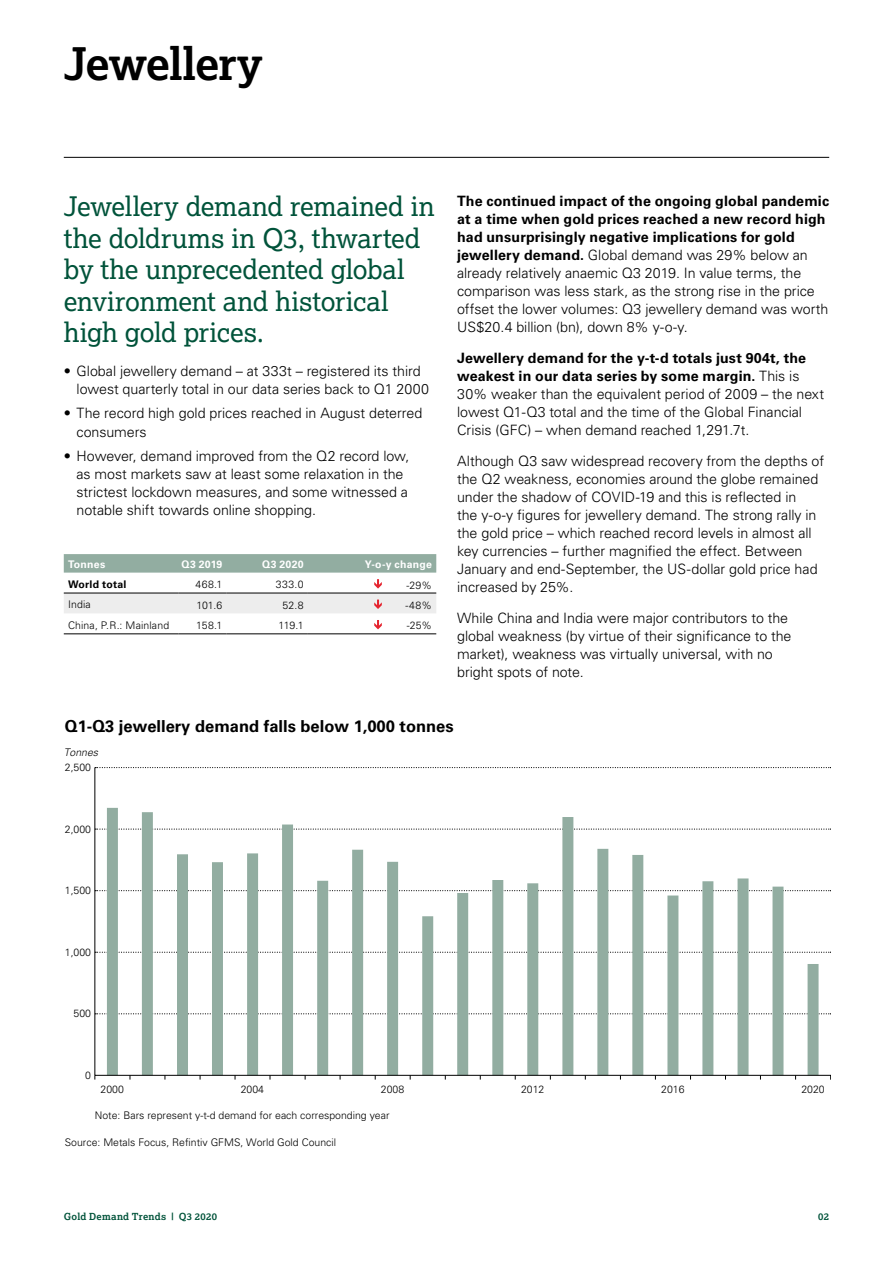
<style>
.page{position:relative;width:893px;height:1263px;background:#fff}
.page>*{position:absolute;margin:0;border:0;box-sizing:border-box;transform-origin:0 0}
.Page_Heading{font:700 45px "Lexia";letter-spacing:-.02em;color:#000}
.Introduction_Green_S{font:27px/31.5px "Lexia";letter-spacing:-.01em;color:#00533a}
.t1{font:700 16.5px "Univers";color:#000}
.Body_copy_Univers_9{font:300 14.25px/18px "Univers";letter-spacing:-.005em;color:#000}
.Table_text_-_Left{font:300 10.5px "Univers";color:#000}
.Table_text_-_Right{font:300 10.5px "Univers";letter-spacing:.025em;color:#000}
.Table_Top_-_Right{font:700 10.5px "Univers";letter-spacing:.02em;color:#fff}
.Table_text_-_Left-2{font:700 10.5px "Univers";letter-spacing:.025em;color:#000}
.t2{font:italic 300 10.5px "Univers";color:#000}
.t3{font:700 9.75px "Lexia";letter-spacing:.03em;color:#00533a}
.s1{font-weight:700}
</style>
<div class="page">
<hr style="left:64px;top:157px;width:765px;height:1px;background:#000">
<svg style="left:64px;top:554px;width:372px;height:19px;background:#94afa3"></svg>
<hr style="left:64px;top:634px;width:115px;height:1px;background:#000">
<hr style="left:179px;top:634px;width:48px;height:1px;background:#000">
<hr style="left:227px;top:634px;width:81px;height:1px;background:#000">
<hr style="left:308px;top:634px;width:128px;height:1px;background:#000">
<svg style="left:64px;top:579px;width:372px;height:34px"></svg>
<svg style="left:374px;top:620px;width:8px;height:9px"></svg>
<svg style="left:94px;top:767px;width:737px;height:313px"></svg>
<p class="Page_Heading" style="left:64px;top:35px;width:200px">Jewellery</p>
<p class="Introduction_Green_S" style="left:64px;top:190px;width:372px">Jewellery demand remained in the doldrums in Q3, thwarted by the unprecedented global environment and historical high gold prices.</p>
<p class="Body_copy_Univers_9" style="left:77px;top:362px;width:354px;text-indent:-13px">• Global jewellery demand – at 333t – registered its third lowest quarterly total in our data series back to Q1 2000</p>
<p class="Body_copy_Univers_9" style="left:77px;top:404px;width:347px;text-indent:-13px">• The record high gold prices reached in August deterred consumers</p>
<p class="Body_copy_Univers_9" style="left:77px;top:446px;width:334px;text-indent:-13px">• However, demand improved from the Q2 record low, as most markets saw at least some relaxation in the strictest lockdown measures, and some witnessed a notable shift towards online shopping.</p>
<p class="Table_Top_-_Right" style="left:68px;top:558px;width:39px">Tonnes</p>
<p class="Table_Top_-_Right" style="left:181px;top:558px;width:42px">Q3 2019</p>
<p class="Table_Top_-_Right" style="left:262px;top:558px;width:43px">Q3 2020</p>
<p class="Table_Top_-_Right" style="left:365px;top:558px;width:69px">Y-o-y change</p>
<p class="Table_text_-_Left-2" style="left:68px;top:578px;width:60px">World total</p>
<p class="Table_text_-_Right" style="left:195px;top:578px;width:29px">468.1</p>
<p class="Table_text_-_Right" style="left:276px;top:578px;width:29px">333.0</p>
<p class="Table_text_-_Right" style="left:406px;top:578px;width:27px">-29%</p>
<p class="Table_text_-_Left" style="left:68px;top:598px;width:24px">India</p>
<p class="Table_text_-_Right" style="left:196px;top:598px;width:28px">101.6</p>
<p class="Table_text_-_Right" style="left:282px;top:598px;width:23px">52.8</p>
<p class="Table_text_-_Right" style="left:406px;top:599px;width:28px">-48%</p>
<p class="Table_text_-_Left" style="left:68px;top:619px;width:103px">China, P.R.: Mainland</p>
<p class="Table_text_-_Right" style="left:196px;top:619px;width:28px">158.1</p>
<p class="Table_text_-_Right" style="left:279px;top:619px;width:26px">119.1</p>
<p class="Table_text_-_Right" style="left:407px;top:619px;width:27px">-25%</p>
<p class="Body_copy_Univers_9" style="left:457px;top:192px;width:373px"><span class="s1">The continued impact of the ongoing global pandemic at a time when gold prices reached a new record high had unsurprisingly negative implications for gold jewellery demand.</span> Global demand was 29% below an already relatively anaemic Q3 2019. In value terms, the comparison was less stark, as the strong rise in the price offset the lower volumes: Q3 jewellery demand was worth US$20.4 billion (bn), down 8% y-o-y.</p>
<p class="Body_copy_Univers_9" style="left:457px;top:349px;width:368px"><span class="s1">Jewellery demand for the y-t-d totals just 904t, the weakest in our data series by some margin.</span> This is 30% weaker than the equivalent period of 2009 – the next lowest Q1-Q3 total and the time of the Global Financial Crisis (GFC) – when demand reached 1,291.7t.</p>
<p class="Body_copy_Univers_9" style="left:457px;top:451px;width:368px">Although Q3 saw widespread recovery from the depths of the Q2 weakness, economies around the globe remained under the shadow of COVID-19 and this is reflected in<br>the y-o-y figures for jewellery demand. The strong rally in the gold price – which reached record levels in almost all key currencies – further magnified the effect. Between January and end-September, the US-dollar gold price had increased by 25%.</p>
<p class="Body_copy_Univers_9" style="left:457px;top:608px;width:336px">While China and India were major contributors to the global weakness (by virtue of their significance to the market), weakness was virtually universal, with no bright spots of note.</p>
<p class="t1" style="left:65px;top:716px;width:390px">Q1-Q3 jewellery demand falls below 1,000 tonnes</p>
<p class="t2" style="left:64px;top:746px;width:36px">Tonnes</p>
<p class="Table_text_-_Left" style="left:65px;top:761px;width:28px">2,500</p>
<p class="Table_text_-_Left" style="left:65px;top:822px;width:28px">2,000</p>
<p class="Table_text_-_Left" style="left:65px;top:884px;width:28px">1,500</p>
<p class="Table_text_-_Left" style="left:65px;top:945px;width:28px">1,000</p>
<p class="Table_text_-_Left" style="left:74px;top:1007px;width:19px">500</p>
<p class="Table_text_-_Left" style="left:85px;top:1069px;width:7px">0</p>
<p class="Table_text_-_Left" style="left:101px;top:1083px;width:25px">2000</p>
<p class="Table_text_-_Left" style="left:241px;top:1083px;width:25px">2004</p>
<p class="Table_text_-_Left" style="left:381px;top:1083px;width:25px">2008</p>
<p class="Table_text_-_Left" style="left:521px;top:1083px;width:25px">2012</p>
<p class="Table_text_-_Left" style="left:661px;top:1083px;width:25px">2016</p>
<p class="Table_text_-_Left" style="left:801px;top:1083px;width:25px">2020</p>
<p class="Table_text_-_Left" style="left:95px;top:1109px;width:296px">Note: Bars represent y-t-d demand for each corresponding year</p>
<p class="Table_text_-_Left" style="left:65px;top:1136px;width:273px">Source: Metals Focus, Refintiv GFMS, World Gold Council</p>
<p class="t3" style="left:64px;top:1211px;width:155px">Gold Demand Trends | Q3 2020</p>
<p class="t3" style="left:818px;top:1211px;width:12px">02</p>
</div>
